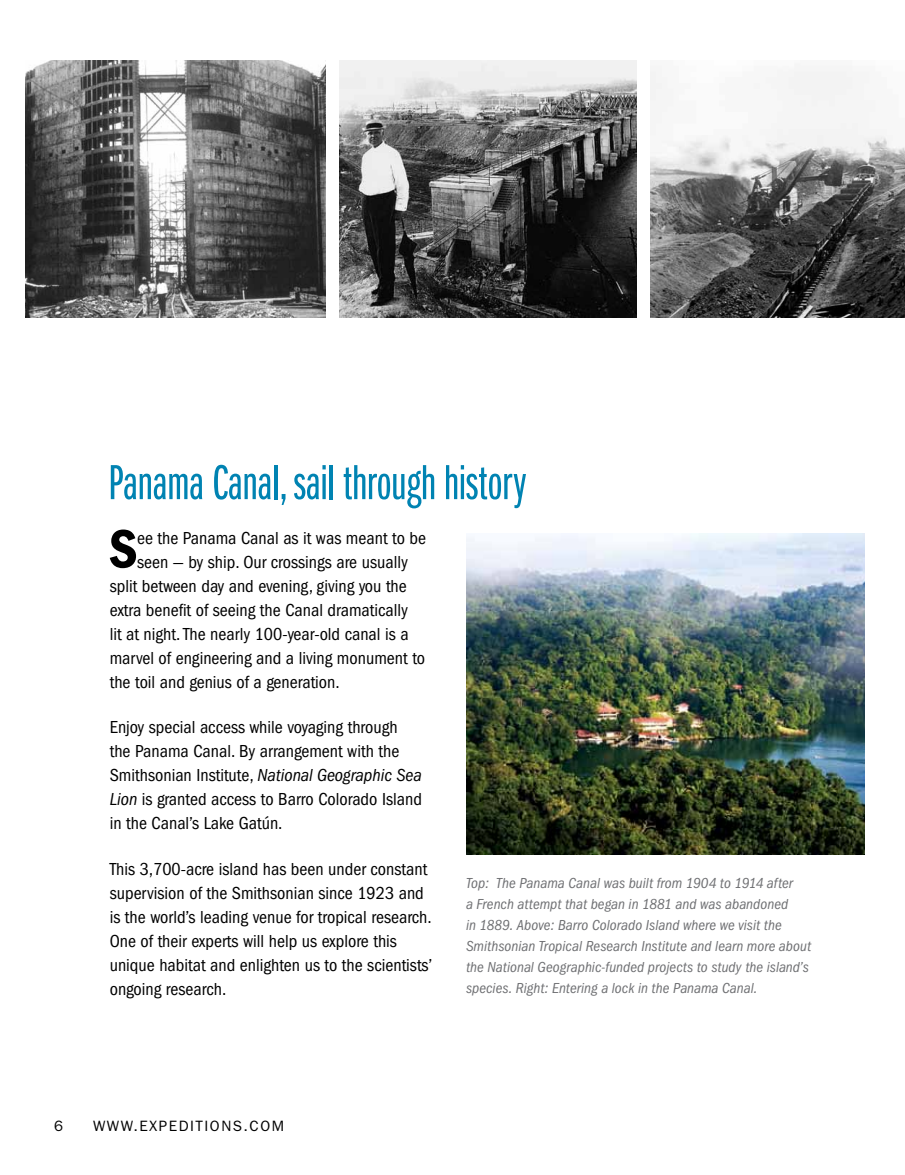
<style>
.page{position:relative;width:905px;height:1175px;background:#fff}
.page>*{position:absolute;margin:0;border:0;box-sizing:border-box;transform-origin:0 0}
.t1{font:600 condensed 56.25px "Franklin Gothic";color:#000}
.t2{font:51px "Franklin Gothic Book X Cmpr";color:#0083b2}
.t3{font:condensed 18px/24px "Franklin Gothic";color:#000}
.t4{font:italic condensed 15px/21px "Franklin Gothic";letter-spacing:.005em;color:#6f7073}
.t5{font:15px "Franklin Gothic";letter-spacing:.1em;color:#000}
.s1{font-style:italic}
</style>
<div class="page">
<img style="left:25px;top:61px;width:301px;height:256px">
<img style="left:650px;top:71px;width:254px;height:246px">
<img style="left:339px;top:61px;width:297px;height:256px">
<img style="left:466px;top:533px;width:398px;height:321px">
<h2 class="t2" style="left:108px;top:456px;width:419px">Panama Canal, sail through history</h2>
<h1 class="t1" style="left:109px;top:517px;width:30px">S</h1>
<p class="t3" style="left:137px;top:526px;width:290px">ee the Panama Canal as it was meant to be</p>
<p class="t3" style="left:137px;top:550px;width:272px">seen — by ship. Our crossings are usually</p>
<p class="t3" style="left:110px;top:574px;width:298px">split between day and evening, giving you the</p>
<p class="t3" style="left:110px;top:598px;width:300px">extra benefit of seeing the Canal dramatically</p>
<p class="t3" style="left:110px;top:622px;width:300px">lit at night. The nearly 100-year-old canal is a</p>
<p class="t3" style="left:110px;top:646px;width:317px">marvel of engineering and a living monument to</p>
<p class="t3" style="left:110px;top:670px;width:231px">the toil and genius of a generation.</p>
<p class="t3" style="left:110px;top:715px;width:314px">Enjoy special access while voyaging through the Panama Canal. By arrangement with the Smithsonian Institute, <span class="s1">National Geographic Sea Lion</span> is granted access to Barro Colorado Island in the Canal’s Lake Gatún.</p>
<p class="t3" style="left:110px;top:857px;width:324px">This 3,700-acre island has been under constant supervision of the Smithsonian since 1923 and is the world’s leading venue for tropical research.<br>One of their experts will help us explore this unique habitat and enlighten us to the scientists’ ongoing research.</p>
<p class="t4" style="left:466px;top:873px;width:346px">Top: The Panama Canal was built from 1904 to 1914 after<br>a French attempt that began in 1881 and was abandoned<br>in 1889. Above: Barro Colorado Island where we visit the Smithsonian Tropical Research Institute and learn more about the National Geographic-funded projects to study the island’s species. Right: Entering a lock in the Panama Canal.</p>
<p class="t5" style="left:54px;top:1116px;width:10px">6</p>
<p class="t5" style="left:93px;top:1116px;width:192px">WWW.EXPEDITIONS.COM</p>
</div>
